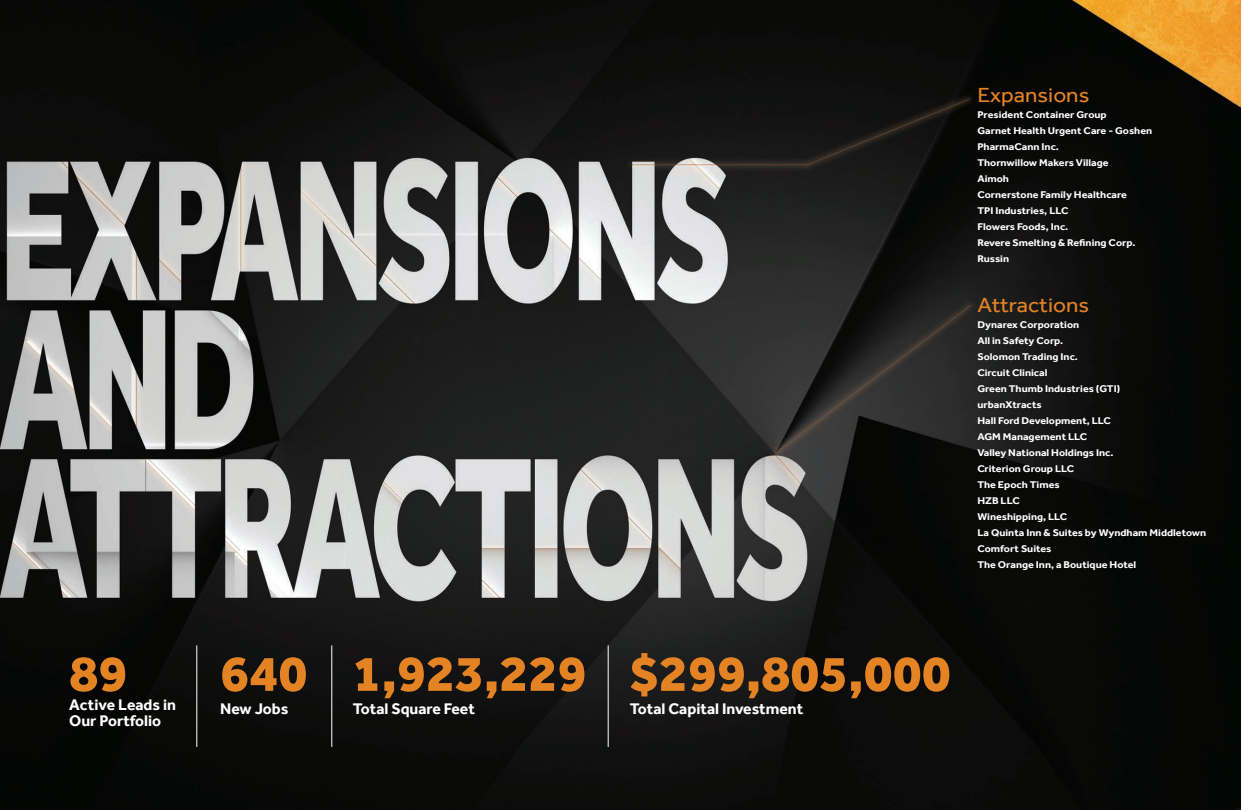
<style>
.page{position:relative;width:1242px;height:810px;background:#fff}
.page>*{position:absolute;margin:0;border:0;box-sizing:border-box;transform-origin:0 0}
.t1{font:800 51.9px "Effra";color:#e38324}
.t2{font:21px "Effra";color:#e38324;scale:1.08 1}
.t3{font:700 15.8px "Effra";color:#fff}
.t4{font:700 10px "Effra";color:#fff;scale:1.08 1}
</style>
<div class="page">
<img style="left:0;top:0;width:1241px;height:810px">
<hr style="left:197px;top:645px;width:1px;height:102px;background:#fff">
<hr style="left:332px;top:645px;width:1px;height:102px;background:#fff">
<hr style="left:608px;top:645px;width:1px;height:102px;background:#fff">
<p class="t1" style="left:69px;top:643px;width:60px">89</p>
<p class="t3" style="left:69px;top:695px;width:108px">Active Leads in</p>
<p class="t3" style="left:69px;top:711px;width:94px">Our Portfolio</p>
<p class="t1" style="left:220px;top:643px;width:89px">640</p>
<p class="t3" style="left:220px;top:699px;width:70px">New Jobs</p>
<p class="t1" style="left:353px;top:643px;width:235px">1,923,229</p>
<p class="t3" style="left:353px;top:699px;width:124px">Total Square Feet</p>
<p class="t2" style="left:977px;top:83px;width:105px">Expansions</p>
<p class="t4" style="left:977px;top:109px;width:121px">President Container Group</p>
<p class="t4" style="left:977px;top:125px;width:163px">Garnet Health Urgent Care - Goshen</p>
<p class="t4" style="left:977px;top:141px;width:77px">PharmaCann Inc.</p>
<p class="t4" style="left:977px;top:157px;width:123px">Thornwillow Makers Village</p>
<p class="t4" style="left:977px;top:173px;width:31px">Aimoh</p>
<p class="t4" style="left:977px;top:189px;width:140px">Cornerstone Family Healthcare</p>
<p class="t4" style="left:977px;top:205px;width:86px">TPI Industries, LLC</p>
<p class="t4" style="left:977px;top:221px;width:86px">Flowers Foods, Inc.</p>
<p class="t4" style="left:977px;top:237px;width:148px">Revere Smelting &amp; Refining Corp.</p>
<p class="t4" style="left:977px;top:253px;width:31px">Russin</p>
<p class="t2" style="left:977px;top:293px;width:105px">Attractions</p>
<p class="t4" style="left:977px;top:319px;width:96px">Dynarex Corporation</p>
<p class="t4" style="left:977px;top:335px;width:81px">All in Safety Corp.</p>
<p class="t4" style="left:977px;top:351px;width:95px">Solomon Trading Inc.</p>
<p class="t4" style="left:977px;top:367px;width:66px">Circuit Clinical</p>
<p class="t4" style="left:977px;top:383px;width:134px">Green Thumb Industries (GTI)</p>
<p class="t4" style="left:977px;top:399px;width:61px">urbanXtracts</p>
<p class="t4" style="left:977px;top:415px;width:125px">Hall Ford Development, LLC</p>
<p class="t4" style="left:977px;top:431px;width:103px">AGM Management LLC</p>
<p class="t4" style="left:977px;top:447px;width:128px">Valley National Holdings Inc.</p>
<p class="t4" style="left:977px;top:463px;width:91px">Criterion Group LLC</p>
<p class="t4" style="left:977px;top:479px;width:78px">The Epoch Times</p>
<p class="t4" style="left:977px;top:495px;width:41px">HZB LLC</p>
<p class="t4" style="left:977px;top:511px;width:85px">Wineshipping, LLC</p>
<p class="t4" style="left:977px;top:527px;width:213px">La Quinta Inn &amp; Suites by Wyndham Middletown</p>
<p class="t4" style="left:977px;top:543px;width:70px">Comfort Suites</p>
<p class="t4" style="left:977px;top:559px;width:149px">The Orange Inn, a Boutique Hotel</p>
<p class="t1" style="left:630px;top:643px;width:323px">$299,805,000</p>
<p class="t3" style="left:630px;top:699px;width:175px">Total Capital Investment</p>
</div>
